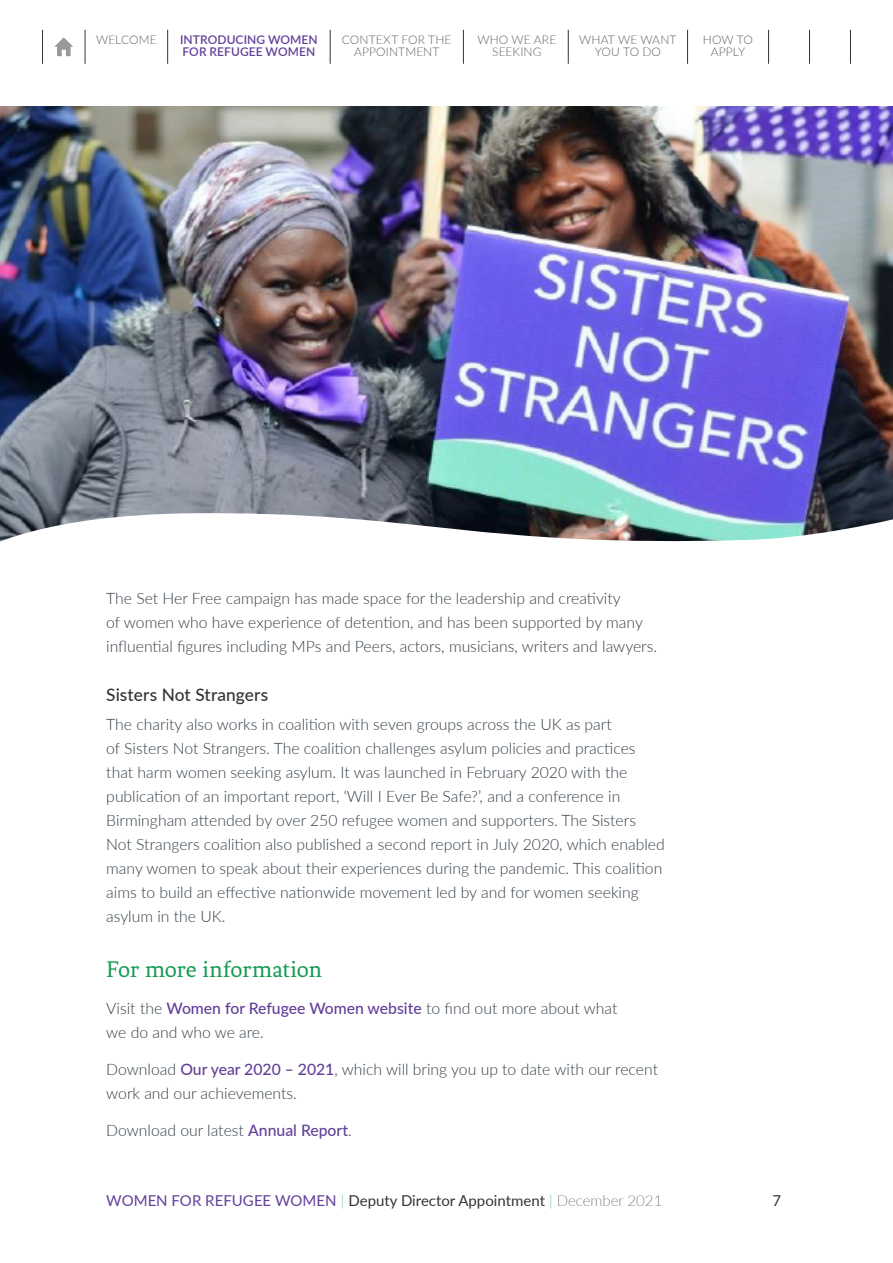
<style>
.page{position:relative;width:893px;height:1263px;background:#fff}
.page>*{position:absolute;margin:0;border:0;box-sizing:border-box;transform-origin:0 0}
.t1{font:24px "Fenix";letter-spacing:-.01em;color:#189c55}
.t2{font:500 17.25px "Lato";letter-spacing:.005em;color:#333}
.t3{font:300 15.75px/24px "Lato";color:#333f48}
.t4{font:15px "Lato";color:#333}
.t5{font:300 12px/12px "Lato";letter-spacing:.01em;color:#636363;text-align:center}
.t6{font:600 12px/12px "Lato";letter-spacing:.005em;color:#623f99}
.s1{font-weight:500;color:#623f99}
.s2{color:#623f99}
.s3{font-weight:100;color:#189c55}
.s4{font-weight:100}
</style>
<div class="page">
<hr style="left:85px;top:30px;width:1px;height:34px;background:#333">
<hr style="left:42px;top:30px;width:1px;height:34px;background:#333">
<hr style="left:809px;top:30px;width:1px;height:34px;background:#333">
<hr style="left:850px;top:30px;width:1px;height:34px;background:#333">
<hr style="left:167px;top:30px;width:1px;height:34px;background:#333">
<hr style="left:330px;top:30px;width:1px;height:34px;background:#333">
<hr style="left:463px;top:30px;width:1px;height:34px;background:#333">
<hr style="left:568px;top:30px;width:1px;height:34px;background:#333">
<hr style="left:687px;top:30px;width:1px;height:34px;background:#333">
<hr style="left:768px;top:30px;width:1px;height:34px;background:#333">
<svg style="left:54px;top:37px;width:19px;height:19px"></svg>
<img style="left:0;top:106px;width:893px;height:386px">
<img style="left:0;top:492px;width:893px;height:50px">
<p class="t6" style="left:180px;top:33px;width:139px">INTRODUCING WOMEN<br>FOR REFUGEE WOMEN</p>
<p class="t5" style="left:96px;top:33px;width:62px">WELCOME</p>
<p class="t5" style="left:579px;top:33px;width:99px">WHAT WE WANT<br>YOU TO DO</p>
<p class="t5" style="left:342px;top:33px;width:111px">CONTEXT FOR THE<br>APPOINTMENT</p>
<p class="t5" style="left:703px;top:33px;width:52px">HOW TO<br>APPLY</p>
<p class="t5" style="left:477px;top:33px;width:80px">WHO WE ARE<br>SEEKING</p>
<p class="t3" style="left:106px;top:585px;width:552px">The Set Her Free campaign has made space for the leadership and creativity<br>of women who have experience of detention, and has been supported by many influential figures including MPs and Peers, actors, musicians, writers and lawyers.</p>
<p class="t2" style="left:106px;top:683px;width:163px">Sisters Not Strangers</p>
<p class="t3" style="left:106px;top:711px;width:560px">The charity also works in coalition with seven groups across the UK as part<br>of Sisters Not Strangers. The coalition challenges asylum policies and practices that harm women seeking asylum. It was launched in February 2020 with the publication of an important report, ‘Will I Ever Be Safe?’, and a conference in Birmingham attended by over 250 refugee women and supporters. The Sisters Not Strangers coalition also published a second report in July 2020, which enabled many women to speak about their experiences during the pandemic. This coalition aims to build an effective nationwide movement led by and for women seeking asylum in the UK.</p>
<h1 class="t1" style="left:106px;top:956px;width:217px">For more information</h1>
<p class="t3" style="left:106px;top:996px;width:513px">Visit the <span class="s1">Women for Refugee Women website</span> to find out more about what we do and who we are.</p>
<p class="t3" style="left:106px;top:1057px;width:553px">Download <span class="s1">Our year 2020 – 2021</span>, which will bring you up to date with our recent work and our achievements.</p>
<p class="t3" style="left:106px;top:1117px;width:247px">Download our latest <span class="s1">Annual Report</span>.</p>
<p class="t4" style="left:106px;top:1190px;width:558px"><span class="s2">WOMEN FOR REFUGEE WOMEN</span> <span class="s3">|</span> Deputy Director Appointment <span class="s3">|</span> <span class="s4">December 2021</span></p>
<p class="t4" style="left:772px;top:1190px;width:10px">7</p>
</div>
